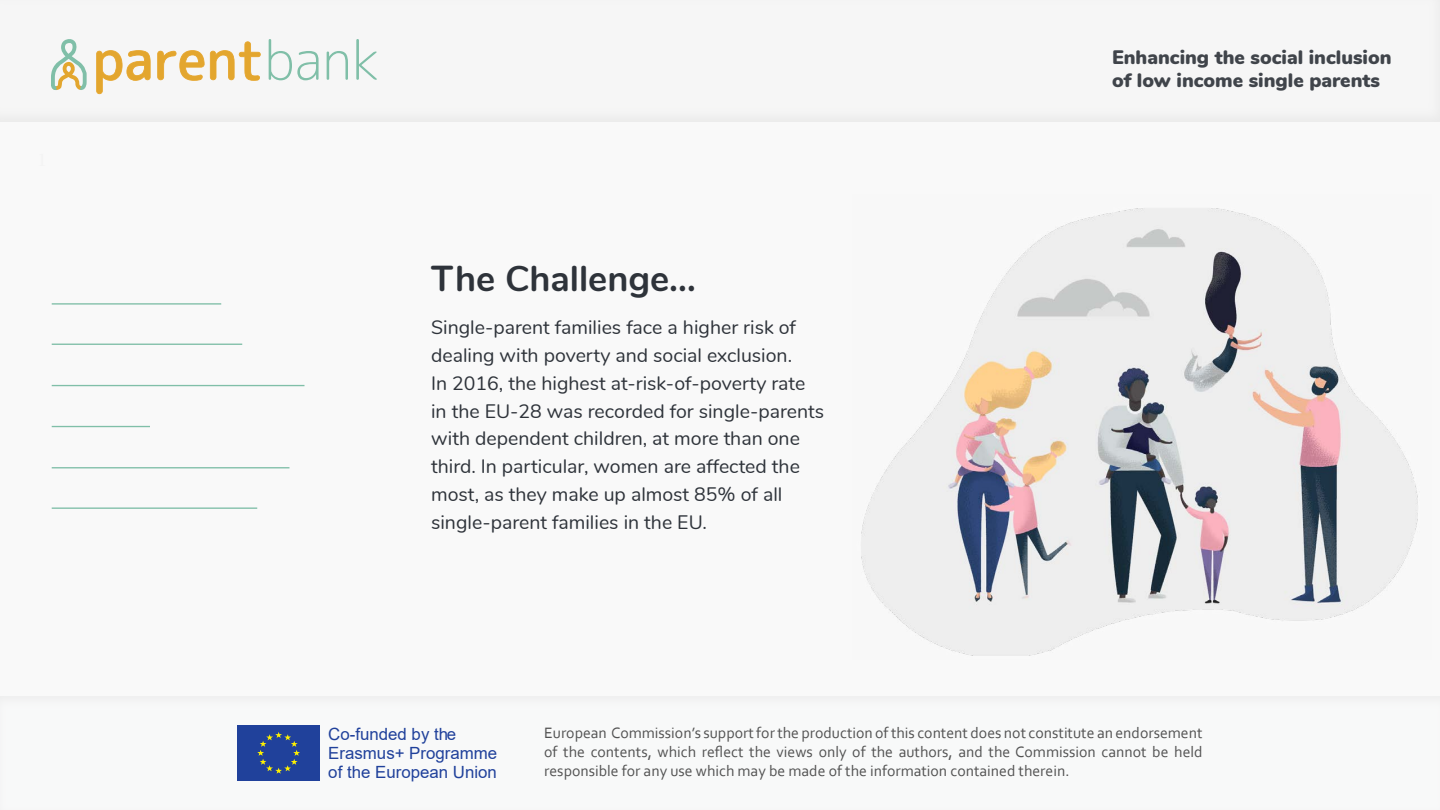
<style>
.page{position:relative;width:1440px;height:810px;background:#f9f9f9}
.page>*{position:absolute;margin:0;border:0;box-sizing:border-box;transform-origin:0 0}
.t1{font:700 36px "Nunito";color:#2e333a}
.t2{font:19.5px/27.8px "Nunito";color:#2e333a}
.t3{font:900 19.5px/23.4px "Nunito";color:#2e333a}
.t4{font:16.88px/18.7px "Arial";color:#20419b}
.t5{font:15.75px/18.9px "Corbel";color:#3f3f3f;text-align:justify}
</style>
<div class="page">
<div style="left:237px;top:725px;width:83px;height:56px;background:#20419b"></div>
<svg style="left:257px;top:732px;width:43px;height:42px"></svg>
<svg style="left:96px;top:50px;width:55px;height:44px"></svg>
<svg style="left:157px;top:41px;width:104px;height:40px"></svg>
<svg style="left:269px;top:39px;width:50px;height:41px"></svg>
<svg style="left:327px;top:51px;width:21px;height:29px"></svg>
<svg style="left:356px;top:39px;width:21px;height:41px"></svg>
<svg style="left:51px;top:39px;width:36px;height:51px"></svg>
<hr style="left:52px;top:303px;width:169px;height:2px;background:#80bfa8">
<hr style="left:52px;top:344px;width:190px;height:1px;background:#80bfa8">
<hr style="left:52px;top:385px;width:252px;height:1px;background:#80bfa8">
<hr style="left:52px;top:426px;width:98px;height:1px;background:#80bfa8">
<hr style="left:52px;top:467px;width:237px;height:1px;background:#80bfa8">
<hr style="left:52px;top:507px;width:205px;height:2px;background:#80bfa8">
<img style="left:861px;top:208px;width:557px;height:448px">
<h1 class="t1" style="left:431px;top:252px;width:266px">The Challenge…</h1>
<p class="t2" style="left:431px;top:313px;width:395px">Single-parent families face a higher risk of dealing with poverty and social exclusion.<br>In 2016, the highest at-risk-of-poverty rate in the EU-28 was recorded for single-parents with dependent children, at more than one third. In particular, women are affected the most, as they make up almost 85% of all single-parent families in the EU.</p>
<p class="t3" style="left:1112px;top:44px;width:281px">Enhancing the social inclusion of low income single parents</p>
<p class="t4" style="left:328px;top:725px;width:170px">Co-funded by the<br>Erasmus+ Programme of the European Union</p>
<p class="t5" style="left:544px;top:723px;width:660px">European Commission’s support for the production of this content does not constitute an endorsement of the contents, which reflect the views only of the authors, and the Commission cannot be held responsible for any use which may be made of the information contained therein.</p>
</div>
